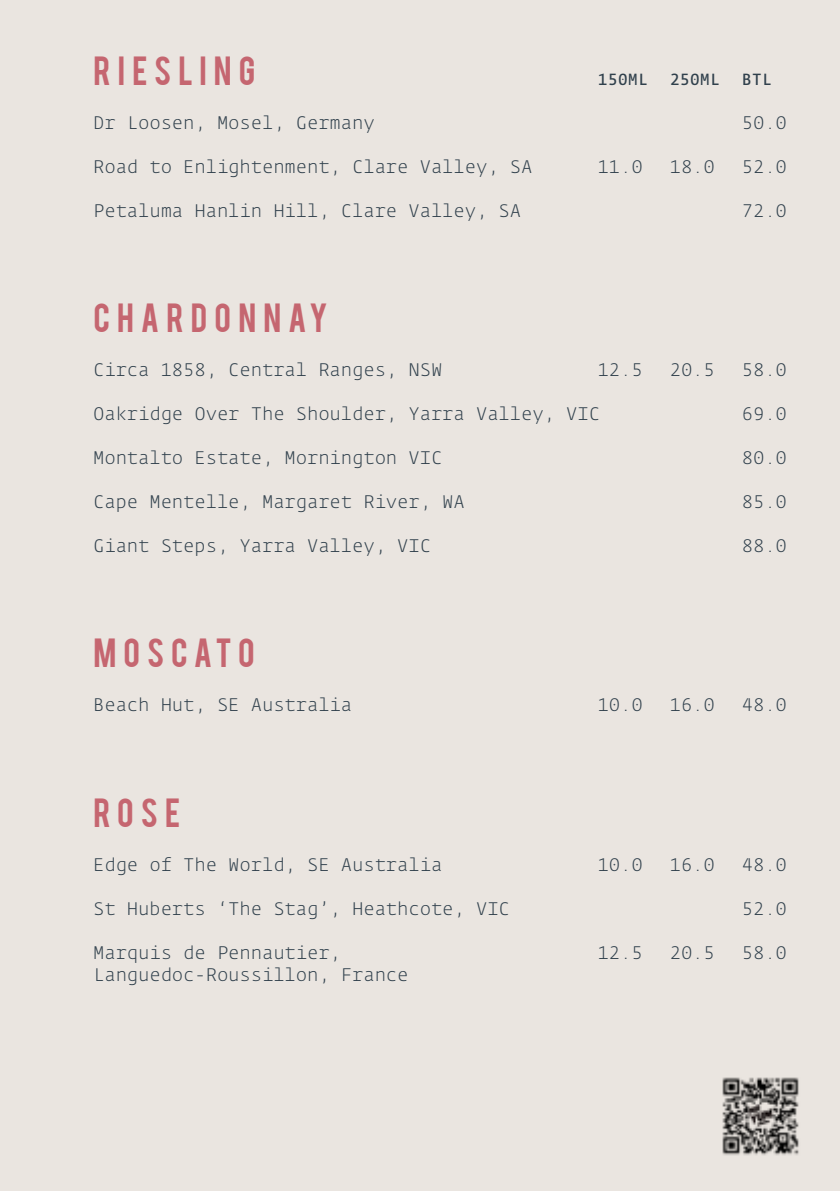
<style>
.page{position:relative;width:840px;height:1191px;background:#fff}
.page>*{position:absolute;margin:0;border:0;box-sizing:border-box;transform-origin:0 0}
.t1{font:32px "Bebas";letter-spacing:.22em;color:#c56670}
.t2{font:300 18px "Fedra Mono";letter-spacing:.025em;color:#30404c}
.t3{font:16px "Fedra Mono";letter-spacing:.025em;color:#30404c}
</style>
<div class="page">
<div style="left:0;top:0;width:839px;height:1191px;background:#eae5e0"></div>
<img style="left:722px;top:1077px;width:77px;height:78px">
<h1 class="t1" style="left:93px;top:47px;width:163px">RieSLING</h1>
<p class="t3" style="left:597px;top:69px;width:51px">150ML</p>
<p class="t3" style="left:669px;top:69px;width:51px">250ML</p>
<p class="t3" style="left:741px;top:69px;width:31px">BTL</p>
<p class="t2" style="left:93px;top:112px;width:282px">Dr Loosen, Mosel, Germany</p>
<p class="t2" style="left:741px;top:112px;width:46px">50.0</p>
<p class="t2" style="left:93px;top:156px;width:440px">Road to Enlightenment, Clare Valley, SA</p>
<p class="t2" style="left:597px;top:156px;width:46px">11.0</p>
<p class="t2" style="left:669px;top:156px;width:46px">18.0</p>
<p class="t2" style="left:741px;top:156px;width:46px">52.0</p>
<p class="t2" style="left:93px;top:200px;width:429px">Petaluma Hanlin Hill, Clare Valley, SA</p>
<p class="t2" style="left:741px;top:200px;width:46px">72.0</p>
<h1 class="t1" style="left:93px;top:294px;width:236px">CHARDONNAY</h1>
<p class="t2" style="left:93px;top:359px;width:350px">Circa 1858, Central Ranges, NSW</p>
<p class="t2" style="left:597px;top:359px;width:46px">12.5</p>
<p class="t2" style="left:669px;top:359px;width:46px">20.5</p>
<p class="t2" style="left:741px;top:359px;width:46px">58.0</p>
<p class="t2" style="left:93px;top:403px;width:507px">Oakridge Over The Shoulder, Yarra Valley, VIC</p>
<p class="t2" style="left:741px;top:403px;width:46px">69.0</p>
<p class="t2" style="left:93px;top:447px;width:350px">Montalto Estate, Mornington VIC</p>
<p class="t2" style="left:741px;top:447px;width:46px">80.0</p>
<p class="t2" style="left:93px;top:491px;width:372px">Cape Mentelle, Margaret River, WA</p>
<p class="t2" style="left:741px;top:491px;width:46px">85.0</p>
<p class="t2" style="left:93px;top:535px;width:339px">Giant Steps, Yarra Valley, VIC</p>
<p class="t2" style="left:741px;top:535px;width:46px">88.0</p>
<h1 class="t1" style="left:93px;top:629px;width:163px">MOSCATO</h1>
<p class="t2" style="left:93px;top:694px;width:260px">Beach Hut, SE Australia</p>
<p class="t2" style="left:597px;top:694px;width:46px">10.0</p>
<p class="t2" style="left:669px;top:694px;width:46px">16.0</p>
<p class="t2" style="left:741px;top:694px;width:46px">48.0</p>
<h1 class="t1" style="left:93px;top:789px;width:88px">ROSE</h1>
<p class="t2" style="left:93px;top:853px;width:350px">Edge of The World, SE Australia</p>
<p class="t2" style="left:597px;top:853px;width:46px">10.0</p>
<p class="t2" style="left:669px;top:853px;width:46px">16.0</p>
<p class="t2" style="left:741px;top:853px;width:46px">48.0</p>
<p class="t2" style="left:93px;top:897px;width:417px">St Huberts ‘The Stag’, Heathcote, VIC</p>
<p class="t2" style="left:741px;top:897px;width:46px">52.0</p>
<p class="t2" style="left:93px;top:941px;width:249px">Marquis de Pennautier,</p>
<p class="t2" style="left:597px;top:941px;width:46px">12.5</p>
<p class="t2" style="left:669px;top:941px;width:46px">20.5</p>
<p class="t2" style="left:741px;top:941px;width:46px">58.0</p>
<p class="t2" style="left:93px;top:963px;width:316px">Languedoc-Roussillon, France</p>
</div>
